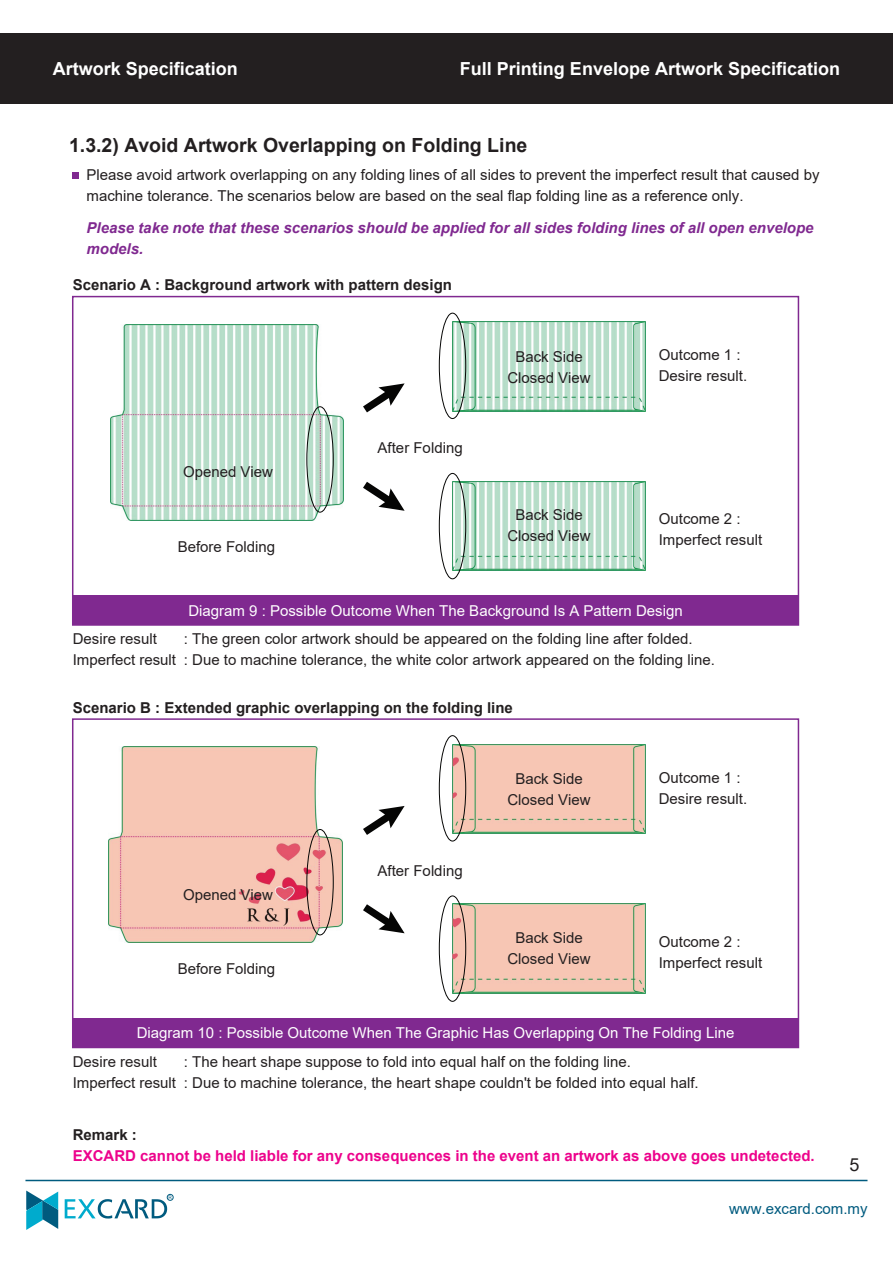
<style>
.page{position:relative;width:893px;height:1263px;background:#fff}
.page>*{position:absolute;margin:0;border:0;box-sizing:border-box;transform-origin:0 0}
.t1{font:700 19.5px "Arial";color:#231f20}
.t2{font:700 18px "Arial";color:#fff}
.t3{font:18px "Arial";color:#231f20}
.t4{font:15px/21px "Arial";color:#231f20}
.t5{font:15px "Arial";color:#fff}
.t6{font:700 15px "Arial";color:#231f20}
.t7{font:italic 700 15px/21px "Arial";color:#802990}
.t8{font:700 15px "Arial";color:#ed028c}
.t9{font:15px "Arial";color:#005b7f}
.t10{font:4.8px "Arial";color:#005b7f}
</style>
<div class="page">
<div style="left:73px;top:172px;width:6px;height:7px;background:#802990"></div>
<div style="left:73px;top:596px;width:725px;height:29px;background:#802990"></div>
<img style="left:110px;top:324px;width:234px;height:196px">
<img style="left:453px;top:322px;width:193px;height:89px">
<div style="left:439px;top:313px;width:27px;height:106px;border:1px solid #050504;border-radius:50%"></div>
<img style="left:453px;top:481px;width:193px;height:90px">
<div style="left:439px;top:473px;width:27px;height:106px;border:1px solid #050504;border-radius:50%"></div>
<svg style="left:363px;top:383px;width:42px;height:29px"></svg>
<svg style="left:363px;top:482px;width:42px;height:29px"></svg>
<div style="left:306px;top:406px;width:28px;height:106px;border:1px solid #050504;border-radius:50%"></div>
<div style="left:73px;top:1018px;width:725px;height:29px;background:#802990"></div>
<img style="left:453px;top:744px;width:193px;height:90px">
<img style="left:453px;top:904px;width:193px;height:89px">
<img style="left:109px;top:746px;width:234px;height:197px">
<div style="left:306px;top:829px;width:28px;height:106px;border:1px solid #050504;border-radius:50%"></div>
<div style="left:439px;top:735px;width:27px;height:106px;border:1px solid #050504;border-radius:50%"></div>
<div style="left:439px;top:895px;width:27px;height:107px;border:1px solid #050504;border-radius:50%"></div>
<svg style="left:363px;top:806px;width:42px;height:29px"></svg>
<svg style="left:363px;top:904px;width:42px;height:29px"></svg>
<svg style="left:26px;top:1190px;width:32px;height:40px"></svg>
<svg style="left:65px;top:1194px;width:108px;height:24px"></svg>
<hr style="left:25px;top:1180px;width:842px;height:1px;background:#005b7f">
<div style="left:0;top:33px;width:893px;height:71px;background:#231f20"></div>
<p class="t2" style="left:53px;top:56px;width:187px">Artwork Specification</p>
<p class="t2" style="left:460px;top:56px;width:382px">Full Printing Envelope Artwork Specification</p>
<h1 class="t1" style="left:69px;top:132px;width:460px">1.3.2) Avoid Artwork Overlapping on Folding Line</h1>
<p class="t4" style="left:87px;top:164px;width:734px">Please avoid artwork overlapping on any folding lines of all sides to prevent the imperfect result that caused by machine tolerance. The scenarios below are based on the seal flap folding line as a reference only.</p>
<p class="t7" style="left:87px;top:218px;width:728px">Please take note that these scenarios should be applied for all sides folding lines of all open envelope models.</p>
<p class="t6" style="left:73px;top:274px;width:381px">Scenario A : Background artwork with pattern design</p>
<p class="t4" style="left:183px;top:462px;width:92px">Opened View</p>
<p class="t4" style="left:178px;top:536px;width:99px">Before Folding</p>
<p class="t4" style="left:378px;top:437px;width:87px">After Folding</p>
<p class="t4" style="left:507px;top:346px;width:85px;text-align:center">Back Side<br>Closed View</p>
<p class="t4" style="left:659px;top:344px;width:90px">Outcome 1 :<br>Desire result.</p>
<p class="t4" style="left:507px;top:504px;width:85px;text-align:center">Back Side<br>Closed View</p>
<p class="t4" style="left:659px;top:509px;width:105px">Outcome 2 :<br>Imperfect result</p>
<p class="t5" style="left:188px;top:600px;width:496px">Diagram 9 : Possible Outcome When The Background Is A Pattern Design</p>
<p class="t4" style="left:73px;top:629px;width:105px">Desire result<br>Imperfect result</p>
<p class="t4" style="left:184px;top:629px;width:533px">: The green color artwork should be appeared on the folding line after folded.<br>: Due to machine tolerance, the white color artwork appeared on the folding line.</p>
<p class="t6" style="left:73px;top:697px;width:442px">Scenario B : Extended graphic overlapping on the folding line</p>
<p class="t4" style="left:183px;top:884px;width:92px">Opened View</p>
<p class="t4" style="left:178px;top:958px;width:99px">Before Folding</p>
<p class="t4" style="left:378px;top:860px;width:87px">After Folding</p>
<p class="t4" style="left:507px;top:768px;width:85px;text-align:center">Back Side<br>Closed View</p>
<p class="t4" style="left:659px;top:767px;width:90px">Outcome 1 :<br>Desire result.</p>
<p class="t4" style="left:507px;top:927px;width:85px;text-align:center">Back Side<br>Closed View</p>
<p class="t4" style="left:659px;top:931px;width:105px">Outcome 2 :<br>Imperfect result</p>
<p class="t5" style="left:137px;top:1022px;width:599px">Diagram 10 : Possible Outcome When The Graphic Has Overlapping On The Folding Line</p>
<p class="t4" style="left:73px;top:1051px;width:105px">Desire result<br>Imperfect result</p>
<p class="t4" style="left:184px;top:1051px;width:516px">: The heart shape suppose to fold into equal half on the folding line.<br>: Due to machine tolerance, the heart shape couldn't be folded into equal half.</p>
<p class="t6" style="left:73px;top:1124px;width:66px">Remark :</p>
<p class="t8" style="left:73px;top:1145px;width:743px">EXCARD cannot be held liable for any consequences in the event an artwork as above goes undetected.</p>
<p class="t9" style="left:729px;top:1198px;width:140px">www.excard.com.my</p>
<p class="t3" style="left:849px;top:1152px;width:12px">5</p>
<p class="t10" style="left:169px;top:1194px;width:5px">R</p>
</div>
